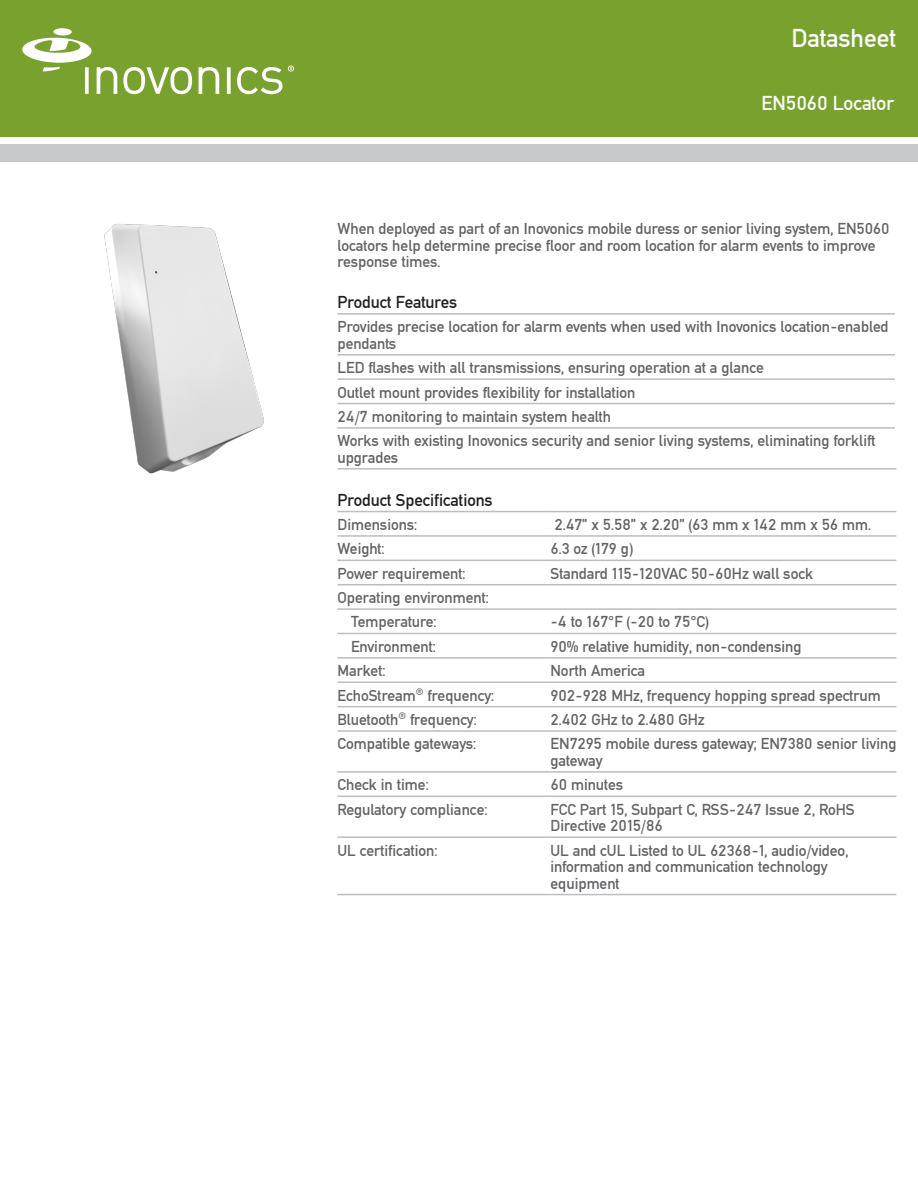
<style>
.page{position:relative;width:918px;height:1188px;background:#fff}
.page>*{position:absolute;margin:0;border:0;box-sizing:border-box;transform-origin:0 0}
.t1{font:27px "DIN Mittel EF";letter-spacing:-.005em;color:#fff}
.t2{font:21px "DIN Mittel EF";color:#fff}
.t3{font:18px "DIN Mittel EF";color:#231f20}
.t4{font:16.5px/16.5px "DIN Mittel EF";color:#636366}
</style>
<div class="page">
<div style="left:0;top:0;width:918px;height:137px;background:#78a22d"></div>
<div style="left:0;top:145px;width:918px;height:17px;background:#c7c8ca"></div>
<svg style="left:22px;top:28px;width:95px;height:66px"></svg>
<svg style="left:123px;top:67px;width:69px;height:27px"></svg>
<svg style="left:199px;top:67px;width:20px;height:27px"></svg>
<svg style="left:227px;top:67px;width:4px;height:27px"></svg>
<svg style="left:237px;top:67px;width:45px;height:27px"></svg>
<svg style="left:288px;top:65px;width:6px;height:7px"></svg>
<svg style="left:338px;top:402px;width:557px;height:3px"></svg>
<hr style="left:338px;top:313px;width:557px;height:2px;background:#bcbdc0">
<hr style="left:338px;top:354px;width:557px;height:2px;background:#bcbdc0">
<hr style="left:338px;top:378px;width:557px;height:2px;background:#bcbdc0">
<hr style="left:338px;top:403px;width:557px;height:1px;background:#bcbdc0">
<hr style="left:338px;top:427px;width:557px;height:2px;background:#bcbdc0">
<hr style="left:338px;top:468px;width:558px;height:2px;background:#bcbdc0">
<svg style="left:338px;top:510px;width:558px;height:384px"></svg>
<svg style="left:549px;top:510px;width:1px;height:220px"></svg>
<hr style="left:549px;top:732px;width:1px;height:39px;background:#fff">
<svg style="left:549px;top:773px;width:1px;height:23px"></svg>
<hr style="left:549px;top:797px;width:1px;height:39px;background:#fff">
<hr style="left:549px;top:838px;width:1px;height:56px;background:#fff">
<hr style="left:338px;top:511px;width:212px;height:1px;background:#bcbdc0">
<hr style="left:550px;top:511px;width:346px;height:1px;background:#bcbdc0">
<hr style="left:338px;top:535px;width:212px;height:2px;background:#bcbdc0">
<hr style="left:550px;top:535px;width:346px;height:2px;background:#bcbdc0">
<hr style="left:338px;top:560px;width:212px;height:1px;background:#bcbdc0">
<hr style="left:550px;top:560px;width:346px;height:1px;background:#bcbdc0">
<hr style="left:338px;top:584px;width:212px;height:1px;background:#bcbdc0">
<hr style="left:550px;top:584px;width:346px;height:1px;background:#bcbdc0">
<hr style="left:338px;top:608px;width:212px;height:2px;background:#bcbdc0">
<hr style="left:550px;top:608px;width:346px;height:2px;background:#bcbdc0">
<hr style="left:338px;top:633px;width:212px;height:1px;background:#bcbdc0">
<hr style="left:550px;top:633px;width:346px;height:1px;background:#bcbdc0">
<hr style="left:338px;top:657px;width:212px;height:2px;background:#bcbdc0">
<hr style="left:550px;top:657px;width:346px;height:2px;background:#bcbdc0">
<hr style="left:338px;top:682px;width:212px;height:1px;background:#bcbdc0">
<hr style="left:550px;top:682px;width:346px;height:1px;background:#bcbdc0">
<hr style="left:338px;top:706px;width:212px;height:1px;background:#bcbdc0">
<hr style="left:550px;top:706px;width:346px;height:1px;background:#bcbdc0">
<hr style="left:338px;top:730px;width:212px;height:2px;background:#bcbdc0">
<hr style="left:550px;top:730px;width:346px;height:2px;background:#bcbdc0">
<hr style="left:338px;top:771px;width:212px;height:2px;background:#bcbdc0">
<hr style="left:550px;top:771px;width:346px;height:2px;background:#bcbdc0">
<hr style="left:338px;top:796px;width:212px;height:1px;background:#bcbdc0">
<hr style="left:550px;top:796px;width:346px;height:1px;background:#bcbdc0">
<hr style="left:338px;top:836px;width:212px;height:2px;background:#bcbdc0">
<hr style="left:550px;top:836px;width:346px;height:2px;background:#bcbdc0">
<hr style="left:338px;top:894px;width:212px;height:1px;background:#bcbdc0">
<hr style="left:550px;top:894px;width:346px;height:1px;background:#bcbdc0">
<img style="left:104px;top:224px;width:160px;height:250px">
<p class="t1" style="left:791px;top:23px;width:107px">Datasheet</p>
<p class="t2" style="left:761px;top:91px;width:134px">EN5060 Locator</p>
<p class="t4" style="left:338px;top:221px;width:554px">When deployed as part of an Inovonics mobile duress or senior living system, EN5060 locators help determine precise floor and room location for alarm events to improve response times.</p>
<p class="t3" style="left:338px;top:292px;width:121px">Product Features</p>
<p class="t4" style="left:338px;top:319px;width:552px">Provides precise location for alarm events when used with Inovonics location-enabled pendants</p>
<p class="t4" style="left:338px;top:359px;width:428px">LED flashes with all transmissions, ensuring operation at a glance</p>
<p class="t4" style="left:338px;top:384px;width:300px">Outlet mount provides flexibility for installation</p>
<p class="t4" style="left:338px;top:408px;width:275px">24/7 monitoring to maintain system health</p>
<p class="t4" style="left:338px;top:433px;width:540px">Works with existing Inovonics security and senior living systems, eliminating forklift upgrades</p>
<p class="t3" style="left:338px;top:489px;width:157px">Product Specifications</p>
<p class="t4" style="left:338px;top:516px;width:81px">Dimensions:</p>
<p class="t4" style="left:554px;top:516px;width:318px">2.47” x 5.58” x 2.20” (63 mm x 142 mm x 56 mm.</p>
<p class="t4" style="left:338px;top:541px;width:49px">Weight:</p>
<p class="t4" style="left:550px;top:541px;width:84px">6.3 oz (179 g)</p>
<p class="t4" style="left:338px;top:565px;width:129px">Power requirement:</p>
<p class="t4" style="left:550px;top:565px;width:264px">Standard 115-120VAC 50-60Hz wall sock</p>
<p class="t4" style="left:338px;top:589px;width:153px">Operating environment:</p>
<p class="t4" style="left:351px;top:614px;width:87px">Temperature:</p>
<p class="t4" style="left:550px;top:614px;width:160px">-4 to 167°F (-20 to 75°C)</p>
<p class="t4" style="left:351px;top:638px;width:86px">Environment:</p>
<p class="t4" style="left:550px;top:638px;width:252px">90% relative humidity, non-condensing</p>
<p class="t4" style="left:338px;top:663px;width:50px">Market:</p>
<p class="t4" style="left:550px;top:663px;width:96px">North America</p>
<p class="t4" style="left:338px;top:687px;width:158px">EchoStream® frequency:</p>
<p class="t4" style="left:550px;top:687px;width:332px">902-928 MHz, frequency hopping spread spectrum</p>
<p class="t4" style="left:338px;top:711px;width:141px">Bluetooth® frequency:</p>
<p class="t4" style="left:550px;top:711px;width:156px">2.402 GHz to 2.480 GHz</p>
<p class="t4" style="left:338px;top:736px;width:140px">Compatible gateways:</p>
<p class="t4" style="left:550px;top:736px;width:347px">EN7295 mobile duress gateway; EN7380 senior living gateway</p>
<p class="t4" style="left:338px;top:777px;width:93px">Check in time:</p>
<p class="t4" style="left:550px;top:777px;width:74px">60 minutes</p>
<p class="t4" style="left:338px;top:801px;width:151px">Regulatory compliance:</p>
<p class="t4" style="left:550px;top:801px;width:306px">FCC Part 15, Subpart C, RSS-247 Issue 2, RoHS<br>Directive 2015/86</p>
<p class="t4" style="left:338px;top:842px;width:101px">UL certification:</p>
<p class="t4" style="left:550px;top:842px;width:299px">UL and cUL Listed to UL 62368-1, audio/video, information and communication technology equipment</p>
</div>
